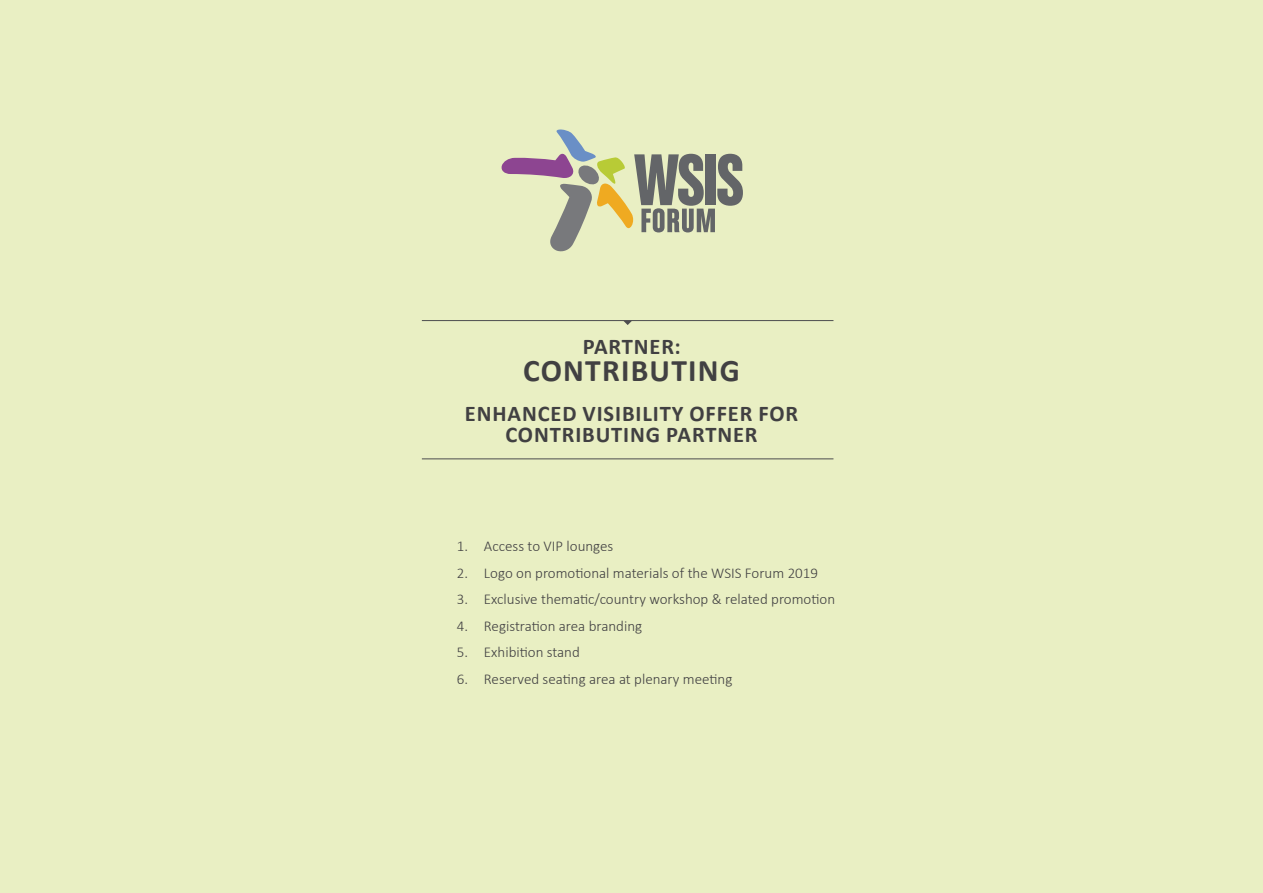
<style>
.page{position:relative;width:1263px;height:893px;background:#e9efc3}
.page>*{position:absolute;margin:0;border:0;box-sizing:border-box;transform-origin:0 0}
.t1{font:700 31.5px "Calibri";letter-spacing:.04em;color:#414042}
.t2{font:700 22.5px/21px "Calibri";letter-spacing:.04em;color:#414042;text-align:center}
.t3{font:300 15px "Calibri";color:#414042}
</style>
<div class="page">
<hr style="left:422px;top:458px;width:411px;height:1px;background:#4d4d4f">
<hr style="left:422px;top:320px;width:411px;height:1px;background:#4d4d4f">
<svg style="left:501px;top:129px;width:242px;height:123px"></svg>
<svg style="left:623px;top:321px;width:9px;height:4px"></svg>
<h2 class="t2" style="left:583px;top:336px;width:100px">PARTNER:</h2>
<h1 class="t1" style="left:523px;top:350px;width:218px">CONTRIBUTING</h1>
<h2 class="t2" style="left:465px;top:403px;width:335px">ENHANCED VISIBILITY OFFER FOR<br>CONTRIBUTING PARTNER</h2>
<p class="t3" style="left:457px;top:537px;width:158px">1. Access to VIP lounges</p>
<p class="t3" style="left:457px;top:563px;width:363px">2. Logo on promotional materials of the WSIS Forum 2019</p>
<p class="t3" style="left:457px;top:590px;width:380px">3. Exclusive thematic/country workshop &amp; related promotion</p>
<p class="t3" style="left:457px;top:616px;width:187px">4. Registration area branding</p>
<p class="t3" style="left:457px;top:643px;width:124px">5. Exhibition stand</p>
<p class="t3" style="left:457px;top:669px;width:277px">6. Reserved seating area at plenary meeting</p>
</div>
